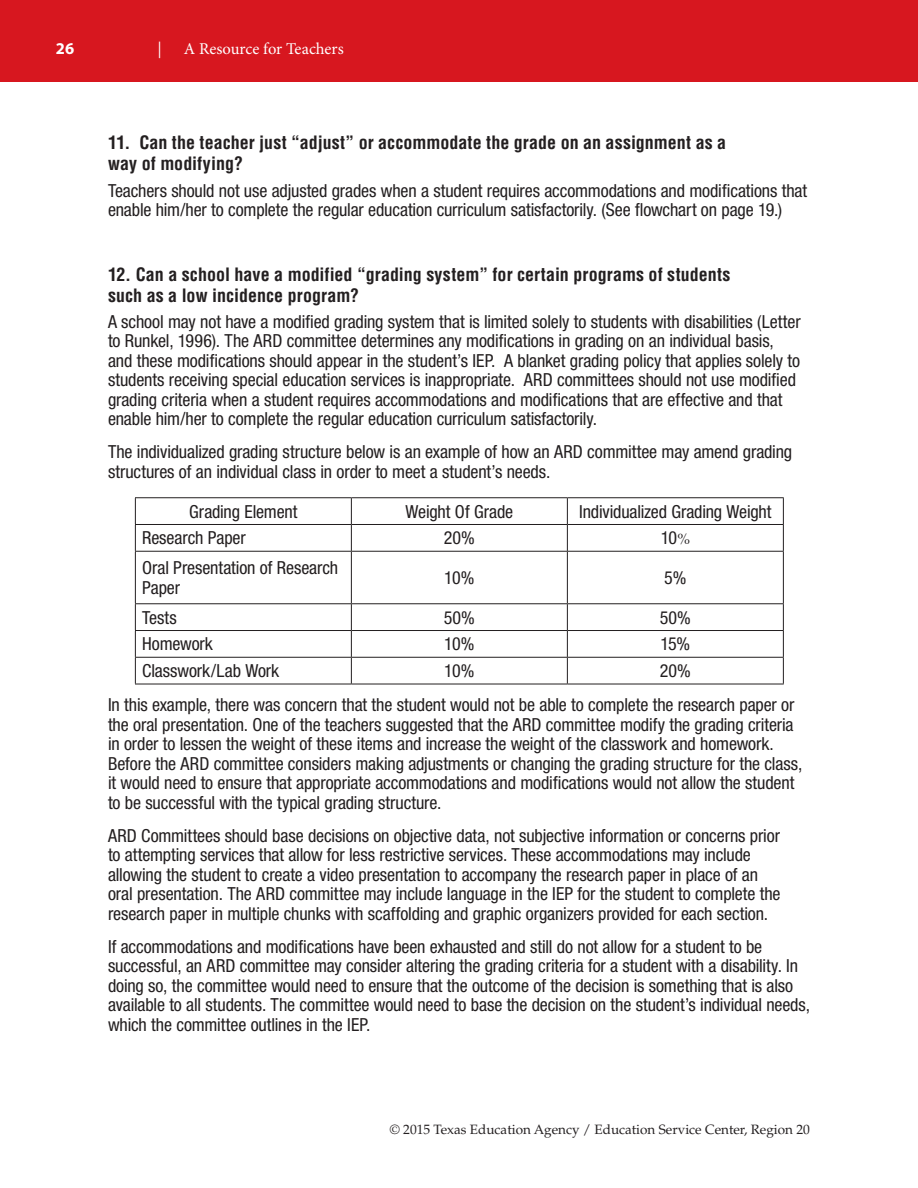
<style>
.page{position:relative;width:918px;height:1188px;background:#fff}
.page>*{position:absolute;margin:0;border:0;box-sizing:border-box;transform-origin:0 0}
.t1{font:condensed 18px/19.5px "Helvetica Neue LT Std";letter-spacing:-.005em;color:#231f20}
.t2{font:700 condensed 18px/21px "Helvetica CE";color:#231f20}
.t3{font:16.5px "Minion Pro";color:#fff}
.t4{font:700 16.5px "Myriad Pro";color:#fff}
.t5{font:italic 16.5px "Minion Pro";color:#fff}
.t6{font:13.5px "Palatino LT Std";color:#231f20}
.s1{font-family:"Palatino LT Std";font-stretch:normal;font-size:15px}
</style>
<div class="page">
<div style="left:0;top:0;width:918px;height:82px;background:#d7171f"></div>
<hr style="left:135px;top:497px;width:216px;height:1px;background:#231f20">
<svg style="left:135px;top:498px;width:1px;height:53px"></svg>
<hr style="left:135px;top:552px;width:1px;height:51px;background:#231f20">
<svg style="left:135px;top:604px;width:1px;height:80px"></svg>
<hr style="left:351px;top:497px;width:216px;height:1px;background:#231f20">
<hr style="left:567px;top:497px;width:217px;height:1px;background:#231f20">
<svg style="left:351px;top:498px;width:1px;height:53px"></svg>
<svg style="left:567px;top:498px;width:1px;height:53px"></svg>
<svg style="left:783px;top:498px;width:1px;height:53px"></svg>
<hr style="left:351px;top:552px;width:1px;height:51px;background:#231f20">
<hr style="left:567px;top:552px;width:1px;height:51px;background:#231f20">
<hr style="left:783px;top:552px;width:1px;height:51px;background:#231f20">
<svg style="left:351px;top:604px;width:1px;height:80px"></svg>
<svg style="left:567px;top:604px;width:1px;height:80px"></svg>
<svg style="left:783px;top:604px;width:1px;height:80px"></svg>
<hr style="left:135px;top:524px;width:216px;height:1px;background:#231f20">
<hr style="left:135px;top:551px;width:216px;height:1px;background:#231f20">
<hr style="left:135px;top:603px;width:216px;height:1px;background:#231f20">
<hr style="left:135px;top:630px;width:216px;height:1px;background:#231f20">
<hr style="left:135px;top:657px;width:216px;height:1px;background:#231f20">
<hr style="left:135px;top:684px;width:216px;height:1px;background:#231f20">
<hr style="left:351px;top:524px;width:216px;height:1px;background:#231f20">
<hr style="left:567px;top:524px;width:217px;height:1px;background:#231f20">
<hr style="left:351px;top:551px;width:216px;height:1px;background:#231f20">
<hr style="left:567px;top:551px;width:217px;height:1px;background:#231f20">
<hr style="left:351px;top:603px;width:216px;height:1px;background:#231f20">
<hr style="left:567px;top:603px;width:217px;height:1px;background:#231f20">
<hr style="left:351px;top:630px;width:216px;height:1px;background:#231f20">
<hr style="left:567px;top:630px;width:217px;height:1px;background:#231f20">
<hr style="left:351px;top:657px;width:216px;height:1px;background:#231f20">
<hr style="left:567px;top:657px;width:217px;height:1px;background:#231f20">
<hr style="left:351px;top:684px;width:216px;height:1px;background:#231f20">
<hr style="left:567px;top:684px;width:217px;height:1px;background:#231f20">
<p class="t4" style="left:56px;top:38px;width:20px">26</p>
<p class="t5" style="left:157px;top:38px;width:5px">|</p>
<p class="t3" style="left:184px;top:38px;width:161px">A Resource for Teachers</p>
<p class="t2" style="left:108px;top:132px;width:620px">11. Can the teacher just “adjust” or accommodate the grade on an assignment as a way of modifying?</p>
<p class="t1" style="left:108px;top:180px;width:701px">Teachers should not use adjusted grades when a student requires accommodations and modifications that enable him/her to complete the regular education curriculum satisfactorily. (See flowchart on page 19.)</p>
<p class="t2" style="left:108px;top:263px;width:624px">12. Can a school have a modified “grading system” for certain programs of students such as a low incidence program?</p>
<p class="t1" style="left:108px;top:312px;width:694px">A school may not have a modified grading system that is limited solely to students with disabilities (Letter to Runkel, 1996). The ARD committee determines any modifications in grading on an individual basis, and these modifications should appear in the student’s IEP. A blanket grading policy that applies solely to students receiving special education services is inappropriate. ARD committees should not use modified grading criteria when a student requires accommodations and modifications that are effective and that enable him/her to complete the regular education curriculum satisfactorily.</p>
<p class="t1" style="left:108px;top:442px;width:686px">The individualized grading structure below is an example of how an ARD committee may amend grading structures of an individual class in order to meet a student’s needs.</p>
<p class="t1" style="left:189px;top:501px;width:110px">Grading Element</p>
<p class="t1" style="left:406px;top:501px;width:109px">Weight Of Grade</p>
<p class="t1" style="left:579px;top:501px;width:194px">Individualized Grading Weight</p>
<p class="t1" style="left:142px;top:528px;width:105px">Research Paper</p>
<p class="t1" style="left:444px;top:528px;width:33px">20%</p>
<p class="t1" style="left:661px;top:528px;width:31px">10<span class="s1">%</span></p>
<p class="t1" style="left:142px;top:558px;width:198px">Oral Presentation of Research<br>Paper</p>
<p class="t1" style="left:444px;top:568px;width:32px">10%</p>
<p class="t1" style="left:664px;top:568px;width:24px">5%</p>
<p class="t1" style="left:142px;top:607px;width:36px">Tests</p>
<p class="t1" style="left:444px;top:607px;width:33px">50%</p>
<p class="t1" style="left:660px;top:607px;width:33px">50%</p>
<p class="t1" style="left:142px;top:634px;width:72px">Homework</p>
<p class="t1" style="left:444px;top:634px;width:32px">10%</p>
<p class="t1" style="left:661px;top:634px;width:31px">15%</p>
<p class="t1" style="left:142px;top:661px;width:139px">Classwork/Lab Work</p>
<p class="t1" style="left:444px;top:661px;width:32px">10%</p>
<p class="t1" style="left:660px;top:661px;width:33px">20%</p>
<p class="t1" style="left:108px;top:695px;width:696px">In this example, there was concern that the student would not be able to complete the research paper or the oral presentation. One of the teachers suggested that the ARD committee modify the grading criteria in order to lessen the weight of these items and increase the weight of the classwork and homework.<br>Before the ARD committee considers making adjustments or changing the grading structure for the class, it would need to ensure that appropriate accommodations and modifications would not allow the student to be successful with the typical grading structure.</p>
<p class="t1" style="left:108px;top:826px;width:674px">ARD Committees should base decisions on objective data, not subjective information or concerns prior to attempting services that allow for less restrictive services. These accommodations may include allowing the student to create a video presentation to accompany the research paper in place of an oral presentation. The ARD committee may include language in the IEP for the student to complete the research paper in multiple chunks with scaffolding and graphic organizers provided for each section.</p>
<p class="t1" style="left:108px;top:937px;width:704px">If accommodations and modifications have been exhausted and still do not allow for a student to be successful, an ARD committee may consider altering the grading criteria for a student with a disability. In doing so, the committee would need to ensure that the outcome of the decision is something that is also available to all students. The committee would need to base the decision on the student’s individual needs, which the committee outlines in the IEP.</p>
<p class="t6" style="left:390px;top:1121px;width:422px">© 2015 Texas Education Agency / Education Service Center, Region 20</p>
</div>
